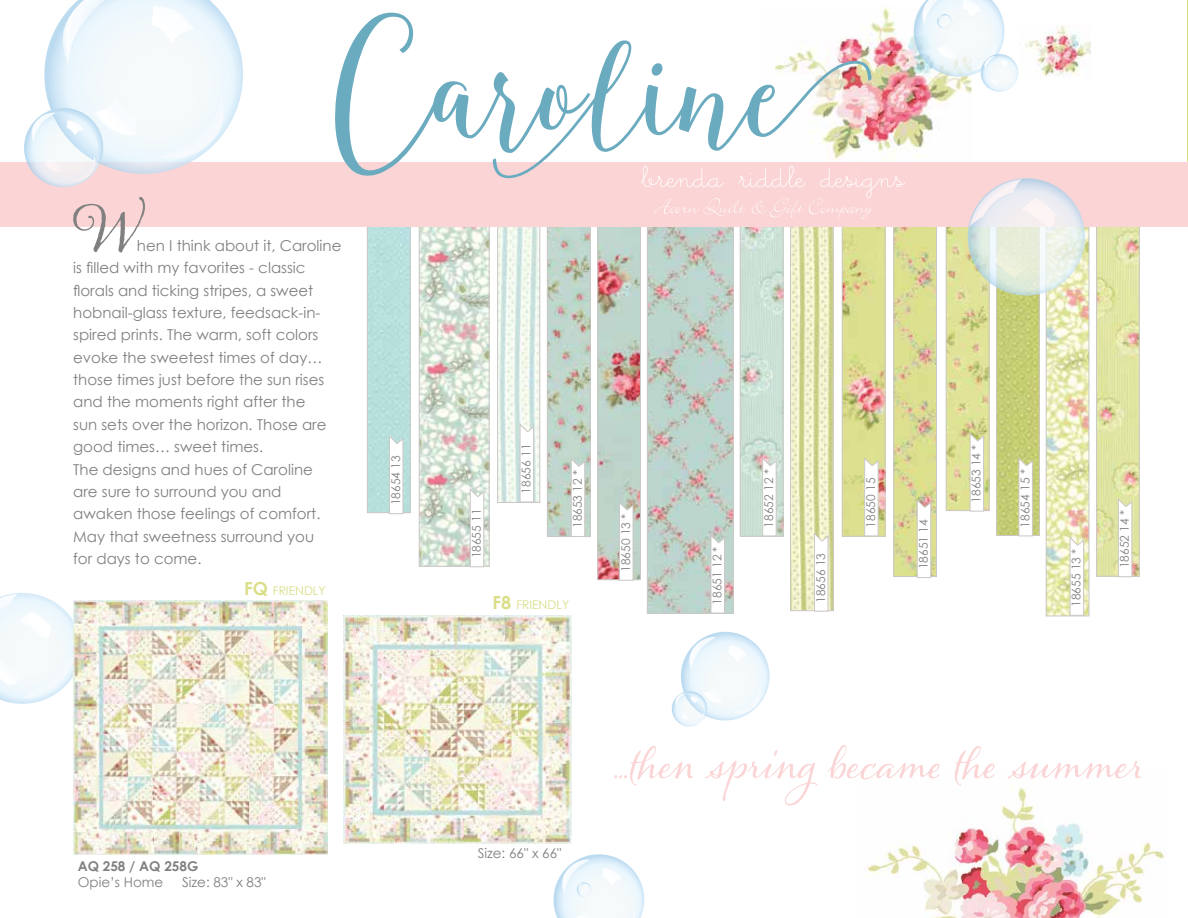
<style>
.page{position:relative;width:1188px;height:918px;background:#fff}
.page>*{position:absolute;margin:0;border:0;box-sizing:border-box;transform-origin:0 0}
.t1{font:15px/22.4px "Century Gothic";color:#7f807f}
.t2{font:13.5px "Century Gothic";color:#7f807f}
.t3{font:700 13.5px "Century Gothic";color:#7f807f}
.t4{font:12px "Century Gothic";color:#7f807f}
.t5{font:12px "Century Gothic";color:#dade87}
.s1{font-weight:700;font-size:18px}
</style>
<div class="page">
<img style="left:865px;top:805px;width:300px;height:113px">
<img style="left:866px;top:6px;width:106px;height:151px">
<img style="left:844px;top:227px;width:39px;height:307px">
<div style="left:842px;top:218px;width:43px;height:318px;border:1px solid #cbc8c7"></div>
<img style="left:742px;top:227px;width:39px;height:307px">
<div style="left:740px;top:218px;width:43px;height:318px;border:1px solid #cbc8c7"></div>
<img style="left:549px;top:227px;width:39px;height:308px">
<div style="left:547px;top:207px;width:43px;height:330px;border:1px solid #cbc8c7"></div>
<img style="left:1048px;top:227px;width:39px;height:387px">
<div style="left:1046px;top:215px;width:43px;height:401px;border:1px solid #cbc8c7"></div>
<img style="left:421px;top:227px;width:66px;height:338px">
<div style="left:419px;top:200px;width:70px;height:367px;border:1px solid #cbc8c7"></div>
<img style="left:948px;top:227px;width:39px;height:282px">
<div style="left:946px;top:185px;width:43px;height:326px;border:1px solid #cbc8c7"></div>
<img style="left:792px;top:227px;width:40px;height:382px">
<div style="left:790px;top:186px;width:44px;height:425px;border:1px solid #cbc8c7"></div>
<img style="left:499px;top:227px;width:39px;height:274px">
<div style="left:497px;top:198px;width:43px;height:305px;border:1px solid #cbc8c7"></div>
<img style="left:998px;top:290px;width:39px;height:244px">
<div style="left:996px;top:206px;width:43px;height:330px;border:1px solid #cbc8c7"></div>
<img style="left:599px;top:227px;width:40px;height:351px">
<div style="left:597px;top:194px;width:44px;height:386px;border:1px solid #cbc8c7"></div>
<img style="left:1098px;top:227px;width:40px;height:347px">
<div style="left:1096px;top:177px;width:44px;height:399px;border:1px solid #cbc8c7"></div>
<div style="left:369px;top:227px;width:39px;height:284px;background:#b7e0dc"></div>
<div style="left:367px;top:178px;width:43px;height:335px;border:1px solid #cbc8c7"></div>
<img style="left:896px;top:227px;width:39px;height:348px">
<div style="left:894px;top:176px;width:43px;height:401px;border:1px solid #cbc8c7"></div>
<img style="left:649px;top:227px;width:83px;height:384px">
<div style="left:647px;top:212px;width:87px;height:401px;border:1px solid #cbc8c7"></div>
<svg style="left:864px;top:458px;width:15px;height:78px"></svg>
<svg style="left:762px;top:458px;width:15px;height:78px"></svg>
<svg style="left:571px;top:458px;width:14px;height:79px"></svg>
<svg style="left:1070px;top:537px;width:14px;height:79px"></svg>
<svg style="left:470px;top:489px;width:14px;height:78px"></svg>
<svg style="left:970px;top:433px;width:14px;height:78px"></svg>
<svg style="left:814px;top:533px;width:14px;height:79px"></svg>
<svg style="left:520px;top:424px;width:14px;height:78px"></svg>
<svg style="left:1018px;top:458px;width:15px;height:78px"></svg>
<svg style="left:619px;top:502px;width:14px;height:79px"></svg>
<svg style="left:1107px;top:499px;width:26px;height:79px"></svg>
<svg style="left:389px;top:436px;width:14px;height:78px"></svg>
<svg style="left:917px;top:499px;width:14px;height:79px"></svg>
<svg style="left:710px;top:535px;width:15px;height:78px"></svg>
<hr style="left:1187px;top:0;width:1px;height:187px;background:#dade87">
<div style="left:0;top:162px;width:1188px;height:65px;background:#fbd5d5"></div>
<svg style="left:590px;top:38px;width:282px;height:128px"></svg>
<svg style="left:335px;top:13px;width:255px;height:166px"></svg>
<img style="left:1025px;top:25px;width:66px;height:51px">
<svg style="left:641px;top:166px;width:264px;height:53px"></svg>
<svg style="left:554px;top:854px;width:90px;height:64px"></svg>
<svg style="left:968px;top:178px;width:117px;height:118px;background:#dee9e5"></svg>
<svg style="left:970px;top:179px;width:86px;height:51px"></svg>
<svg style="left:995px;top:243px;width:84px;height:47px;background:#e7eedf"></svg>
<svg style="left:24px;top:0;width:219px;height:187px"></svg>
<svg style="left:0;top:593px;width:73px;height:111px"></svg>
<svg style="left:981px;top:54px;width:37px;height:38px"></svg>
<svg style="left:914px;top:0;width:101px;height:90px"></svg>
<img style="left:343px;top:615px;width:229px;height:228px">
<img style="left:73px;top:600px;width:255px;height:255px">
<svg style="left:614px;top:745px;width:528px;height:60px"></svg>
<svg style="left:681px;top:632px;width:89px;height:88px"></svg>
<svg style="left:687px;top:637px;width:30px;height:36px"></svg>
<svg style="left:731px;top:685px;width:31px;height:31px"></svg>
<svg style="left:729px;top:645px;width:20px;height:18px"></svg>
<svg style="left:672px;top:686px;width:50px;height:40px"></svg>
<svg style="left:73px;top:197px;width:72px;height:56px"></svg>
<p class="t1" style="left:73px;top:234px;width:270px;text-indent:64px">hen I think about it, Caroline is filled with my favorites - classic florals and ticking stripes, a sweet hobnail-glass texture, feedsack-in&shy;spired prints. The warm, soft colors evoke the sweetest times of day… those times just before the sun rises and the moments right after the<br>sun sets over the horizon. Those are good times… sweet times.<br>The designs and hues of Caroline<br>are sure to surround you and awaken those feelings of comfort.<br>May that sweetness surround you<br>for days to come.</p>
<p class="t5" style="left:244px;top:582px;width:83px"><span class="s1">FQ</span> FRIENDLY</p>
<p class="t4" style="left:387px;top:505px;width:51px;rotate:-90deg">18654 13</p>
<p class="t4" style="left:468px;top:558px;width:51px;rotate:-90deg">18655 11</p>
<p class="t4" style="left:968px;top:503px;width:60px;rotate:-90deg">18653 14 *</p>
<p class="t4" style="left:518px;top:494px;width:51px;rotate:-90deg">18656 11</p>
<p class="t4" style="left:1017px;top:528px;width:60px;rotate:-90deg">18654 15 *</p>
<p class="t4" style="left:569px;top:528px;width:60px;rotate:-90deg">18653 12 *</p>
<p class="t4" style="left:760px;top:528px;width:60px;rotate:-90deg">18652 12 *</p>
<p class="t4" style="left:862px;top:528px;width:51px;rotate:-90deg">18650 15</p>
<p class="t4" style="left:617px;top:572px;width:60px;rotate:-90deg">18650 13 *</p>
<p class="t4" style="left:1116px;top:568px;width:60px;rotate:-90deg">18652 14 *</p>
<p class="t4" style="left:915px;top:569px;width:51px;rotate:-90deg">18651 14</p>
<p class="t4" style="left:709px;top:605px;width:60px;rotate:-90deg">18651 12 *</p>
<p class="t4" style="left:1068px;top:607px;width:60px;rotate:-90deg">18655 13 *</p>
<p class="t4" style="left:812px;top:603px;width:51px;rotate:-90deg">18656 13</p>
<p class="t5" style="left:493px;top:597px;width:78px"><span class="s1">F8</span> FRIENDLY</p>
<p class="t3" style="left:78px;top:856px;width:122px">AQ 258 / AQ 258G</p>
<p class="t2" style="left:78px;top:873px;width:87px">Opie’s Home</p>
<p class="t2" style="left:182px;top:873px;width:85px">Size: 83" x 83"</p>
<p class="t2" style="left:478px;top:844px;width:85px">Size: 66" x 66"</p>
</div>
